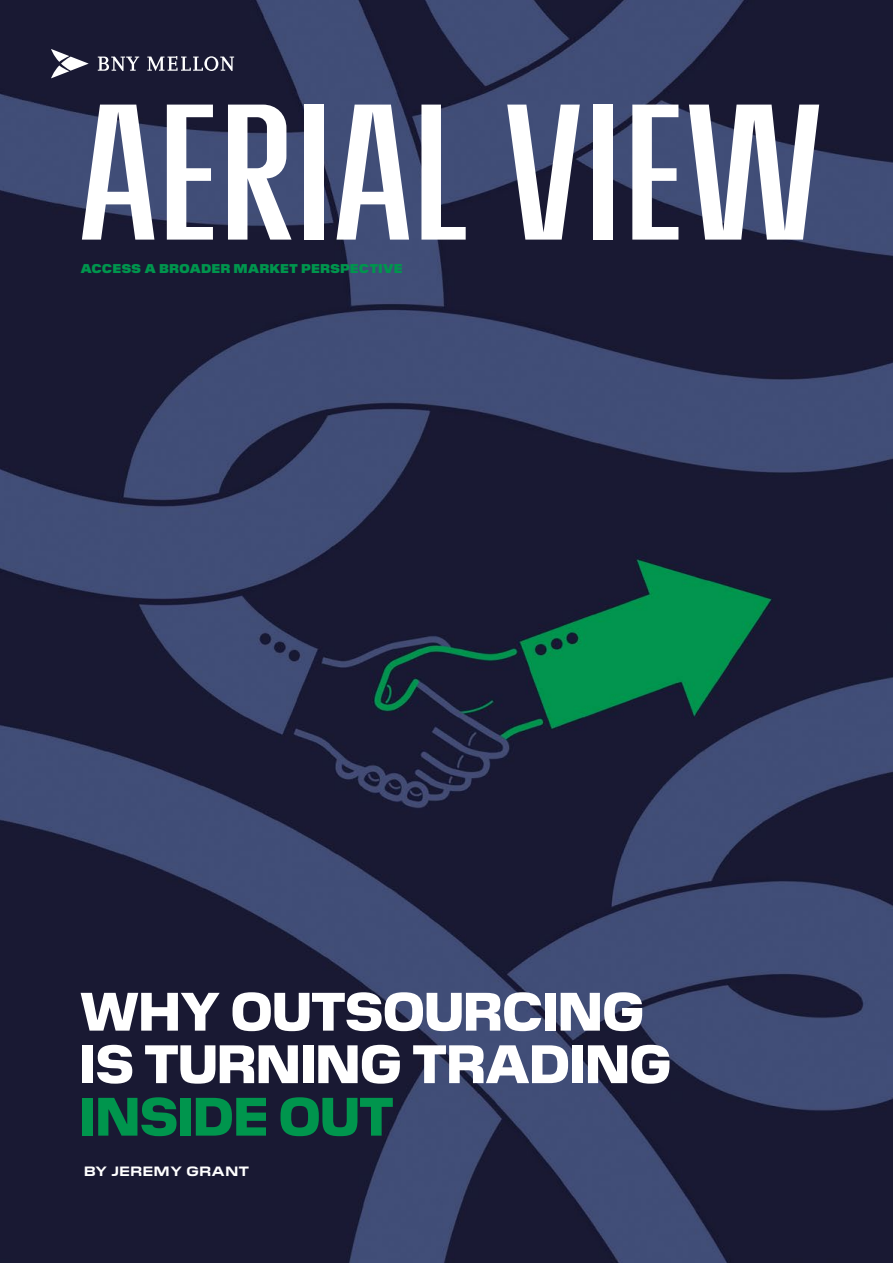
<style>
.page{position:relative;width:893px;height:1263px;background:#fff}
.page>*{position:absolute;margin:0;border:0;box-sizing:border-box;transform-origin:0 0}
.Header_Heavy_40pt{font:800 54px/52.5px "Pilat";color:#fff}
.Author_Byline_Cover{font:700 13.5px "Pilat Wide";letter-spacing:.05em;color:#fff}
._01_-_Suheaders{font:900 12.75px "Pilat";letter-spacing:.05em;color:#00954d}
.s1{color:#00954d}
</style>
<div class="page">
<img style="left:0;top:0;width:893px;height:1263px">
<svg style="left:98px;top:56px;width:136px;height:15px;background:#606072"></svg>
<svg style="left:51px;top:49px;width:38px;height:29px"></svg>
<svg style="left:82px;top:105px;width:72px;height:135px"></svg>
<svg style="left:167px;top:105px;width:46px;height:135px"></svg>
<svg style="left:228px;top:105px;width:64px;height:135px"></svg>
<div style="left:305px;top:105px;width:19px;height:135px;background:#fff"></div>
<svg style="left:337px;top:105px;width:72px;height:135px"></svg>
<svg style="left:421px;top:105px;width:45px;height:135px"></svg>
<svg style="left:507px;top:105px;width:73px;height:135px"></svg>
<div style="left:593px;top:105px;width:20px;height:135px;background:#fff"></div>
<svg style="left:632px;top:105px;width:46px;height:135px"></svg>
<svg style="left:689px;top:105px;width:130px;height:135px"></svg>
<p class="_01_-_Suheaders" style="left:81px;top:259px;width:323px">ACCESS A BROADER MARKET PERSPECTIVE</p>
<p class="Header_Heavy_40pt" style="left:80px;top:981px;width:592px">WHY OUTSOURCING<br>IS TURNING TRADING<br><span class="s1">INSIDE OUT</span></p>
<p class="Author_Byline_Cover" style="left:84px;top:1161px;width:166px">BY JEREMY GRANT</p>
</div>
